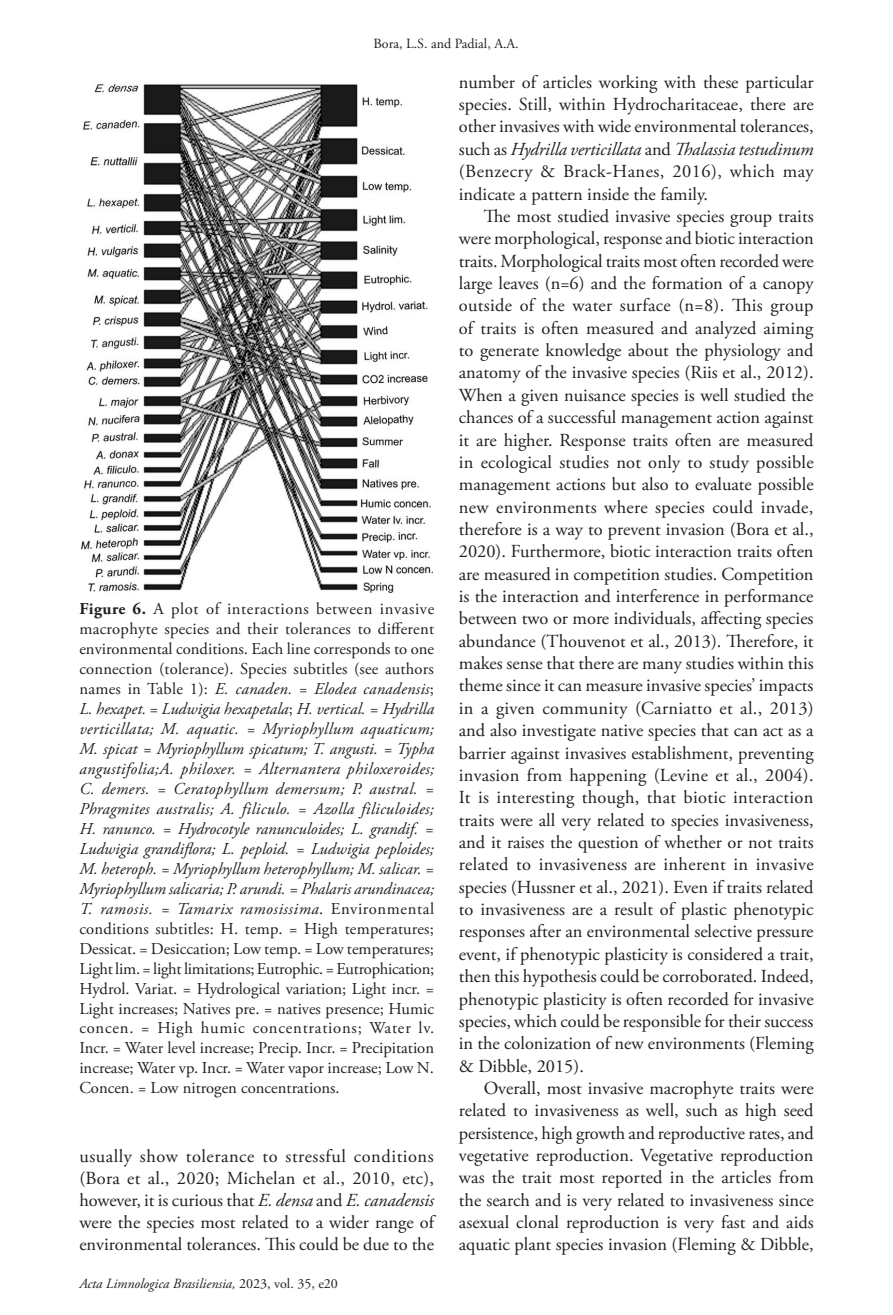
<style>
.page{position:relative;width:893px;height:1315px;background:#fff}
.page>*{position:absolute;margin:0;border:0;box-sizing:border-box;transform-origin:0 0}
.Paragraph{font:18.38px/22.4px "Adobe Garamond Pro";color:#231f20;text-align:justify}
.FigureCaption{font:16.62px/19.9px "Adobe Garamond Pro";color:#231f20;text-align:justify}
.t1{font:italic 14px "Adobe Garamond Pro";color:#231f20}
.t2{font:14px "Adobe Garamond Pro";color:#231f20}
.s1{font-weight:700}
.s2{font-style:italic}
.s3{font-style:normal}
</style>
<div class="page">
<img style="left:81px;top:83px;width:351px;height:509px">
<p class="t2" style="left:373px;top:35px;width:147px">Bora, L.S. and Padial, A.A.</p>
<p class="FigureCaption" style="left:79px;top:600px;width:357px"><span class="s1">Figure 6.</span> A plot of interactions between invasive macrophyte species and their tolerances to different environmental conditions. Each line corresponds to one connection (tolerance). Species subtitles (see authors names in Table 1): <span class="s2">E. canaden.</span> = <span class="s2">Elodea canadensis</span>; <span class="s2">L. hexapet.</span> = <span class="s2">Ludwigia hexapetala</span>; <span class="s2">H. vertical. = Hydrilla verticillata; M. aquatic. = Myriophyllum aquaticum; M. spicat = Myriophyllum spicatum; T. angusti. = Typha angustifolia;A. philoxer. = Alternantera philoxeroides; C. demers. = Ceratophyllum demersum; P. austral. = Phragmites australis; A. filiculo. = Azolla filiculoides; H. ranunco. = Hydrocotyle ranunculoides; L. grandif. = Ludwigia grandiflora; L. peploid. = Ludwigia peploides; M. heteroph. = Myriophyllum heterophyllum; M. salicar. = Myriophyllum salicaria; P. arundi. = Phalaris arundinacea; T. ramosis. = Tamarix ramosissima</span>. Environmental conditions subtitles: H. temp. = High temperatures; Dessicat. = Desiccation; Low temp. = Low temperatures; Light lim. = light limitations; Eutrophic. = Eutrophication; Hydrol. Variat. = Hydrological variation; Light incr. = Light increases; Natives pre. = natives presence; Humic concen. = High humic concentrations; Water lv.<br>Incr. = Water level increase; Precip. Incr. = Precipitation increase; Water vp. Incr. = Water vapor increase; Low N.<br>Concen. = Low nitrogen concentrations.</p>
<p class="Paragraph" style="left:79px;top:1146px;width:356px">usually show tolerance to stressful conditions (Bora et al., 2020; Michelan et al., 2010, etc), however, it is curious that <span class="s2">E. densa</span> and <span class="s2">E. canadensis </span>were the species most related to a wider range of environmental tolerances. This could be due to the</p>
<p class="t1" style="left:79px;top:1275px;width:260px">Acta Limnologica Brasiliensia, <span class="s3">2023, vol. 35, e20</span></p>
<p class="Paragraph" style="left:459px;top:71px;width:356px">number of articles working with these particular species. Still, within Hydrocharitaceae, there are other invasives with wide environmental tolerances, such as <span class="s2">Hydrilla verticillata</span> and <span class="s2">Thalassia testudinum </span>(Benzecry &amp; Brack-Hanes, 2016), which may indicate a pattern inside the family.</p>
<p class="Paragraph" style="left:459px;top:205px;width:356px;text-indent:25px">The most studied invasive species group traits were morphological, response and biotic interaction traits. Morphological traits most often recorded were large leaves (n=6) and the formation of a canopy outside of the water surface (n=8). This group of traits is often measured and analyzed aiming to generate knowledge about the physiology and anatomy of the invasive species (Riis et al., 2012).<br>When a given nuisance species is well studied the chances of a successful management action against it are higher. Response traits often are measured in ecological studies not only to study possible management actions but also to evaluate possible new environments where species could invade, therefore is a way to prevent invasion (Bora et al., 2020). Furthermore, biotic interaction traits often are measured in competition studies. Competition is the interaction and interference in performance between two or more individuals, affecting species abundance (Thouvenot et al., 2013). Therefore, it makes sense that there are many studies within this theme since it can measure invasive species’ impacts in a given community (Carniatto et al., 2013) and also investigate native species that can act as a barrier against invasives establishment, preventing invasion from happening (Levine et al., 2004).<br>It is interesting though, that biotic interaction traits were all very related to species invasiveness, and it raises the question of whether or not traits related to invasiveness are inherent in invasive species (Hussner et al., 2021). Even if traits related to invasiveness are a result of plastic phenotypic responses after an environmental selective pressure event, if phenotypic plasticity is considered a trait, then this hypothesis could be corroborated. Indeed, phenotypic plasticity is often recorded for invasive species, which could be responsible for their success in the colonization of new environments (Fleming &amp; Dibble, 2015).</p>
<p class="Paragraph" style="left:459px;top:1077px;width:356px;text-indent:25px">Overall, most invasive macrophyte traits were related to invasiveness as well, such as high seed persistence, high growth and reproductive rates, and vegetative reproduction. Vegetative reproduction was the trait most reported in the articles from the search and is very related to invasiveness since asexual clonal reproduction is very fast and aids aquatic plant species invasion (Fleming &amp; Dibble,</p>
</div>
